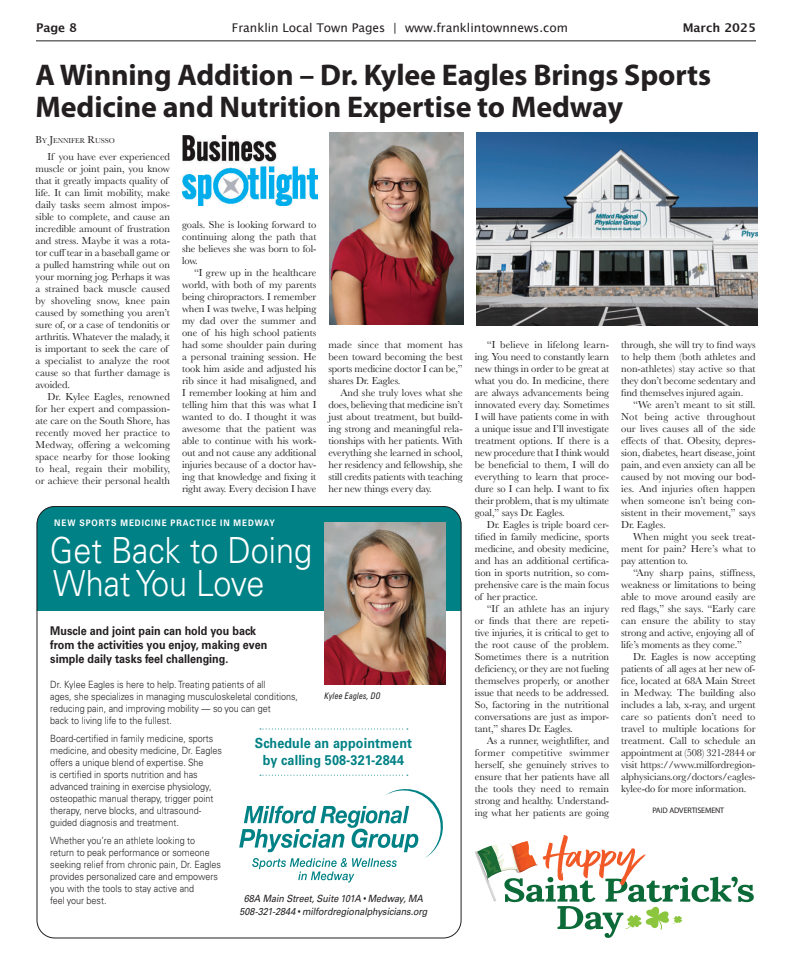
<style>
.page{position:relative;width:792px;height:972px;background:#fff}
.page>*{position:absolute;margin:0;border:0;box-sizing:border-box;transform-origin:0 0}
.t1{font:300 36px/33px "Univers LT Pro 45";color:#fff;scale:.9 1}
.t2{font:700 30px/32px "Myriad Pro";letter-spacing:-.005em;color:#231f20}
.t3{font:700 14px/17px "Univers LT Pro 65";letter-spacing:.01em;color:#008185;text-align:center;scale:.9 1}
.t4{font:700 12px/14px "Univers LT Pro 65";color:#231f20;scale:.9 1}
.t5{font:12px "Lucida Grande";color:#231f20}
.t6{font:700 12px "Lucida Grande";color:#231f20}
.t7{font:10.5px/12px "Baskerville";letter-spacing:-.01em;color:#231f20;text-align:justify}
.t8{font:300 10px/12px "Univers LT Pro 45";color:#231f20;scale:.9 1}
.t9{font:italic 10px/13px "Univers LT Pro 55";letter-spacing:-.01em;color:#231f20;text-align:center;scale:.9 1}
.t10{font:700 9px "Univers LT Pro 65";letter-spacing:.115em;color:#fff;scale:.9 1}
.t11{font:italic condensed 9px "Univers LT Pro";letter-spacing:.01em;color:#231f20;scale:.9 1}
.t12{font:8px "Myriad Pro";letter-spacing:-.015em;color:#231f20}
.t13{font:7.3px "Baskerville";letter-spacing:-.005em;color:#231f20}
.s1{font-size:10.5px}
.s2{font-size:7px}
</style>
<div class="page">
<hr style="left:36px;top:40px;width:720px;height:1px;background:#231f20">
<img style="left:329px;top:133px;width:134px;height:191px">
<img style="left:476px;top:133px;width:282px;height:193px">
<img style="left:182px;top:136px;width:135px;height:70px">
<div style="left:37px;top:506px;width:424px;height:105px;background:#008185"></div>
<svg style="left:239px;top:789px;width:204px;height:94px"></svg>
<img style="left:325px;top:522px;width:121px;height:162px">
<svg style="left:260px;top:729px;width:148px;height:1px"></svg>
<svg style="left:260px;top:775px;width:148px;height:1px"></svg>
<svg style="left:475px;top:835px;width:279px;height:103px"></svg>
<p class="t6" style="left:36px;top:18px;width:43px">Page 8</p>
<p class="t5" style="left:232px;top:21px;width:337px">Franklin Local Town Pages | www.franklintownnews.com</p>
<p class="t6" style="left:683px;top:18px;width:75px">March 2025</p>
<h2 class="t2" style="left:36px;top:58px;width:677px">A Winning Addition – Dr. Kylee Eagles Brings Sports<br>Medicine and Nutrition Expertise to Medway</h2>
<p class="t13" style="left:36px;top:136px;width:81px"><span class="s1">B</span>Y <span class="s1">J</span>ENNIFER <span class="s1">R</span>USSO</p>
<p class="t7" style="left:36px;top:151px;width:136px;text-align:left;text-indent:12px">If you have ever experienced muscle or joint pain, you know that it greatly impacts quality of life. It can limit mobility, make daily tasks seem almost impos&shy;sible to complete, and cause an incredible amount of frustration and stress. Maybe it was a rota&shy;tor cuff tear in a baseball game or a pulled hamstring while out on your morning jog. Perhaps it was a strained back muscle caused by shoveling snow, knee pain caused by something you aren’t sure of, or a case of tendonitis or arthritis. Whatever the malady, it is important to seek the care of a specialist to analyze the root cause so that further damage is avoided.</p>
<p class="t7" style="left:36px;top:391px;width:136px;text-indent:12px">Dr. Kylee Eagles, renowned for her expert and compassion&shy;ate care on the South Shore, has recently moved her practice to Medway, offering a welcoming space nearby for those looking to heal, regain their mobility, or achieve their personal health</p>
<p class="t7" style="left:182px;top:219px;width:136px">goals. She is looking forward to continuing along the path that she believes she was born to fol&shy;low.</p>
<p class="t7" style="left:182px;top:267px;width:136px;text-indent:12px">“I grew up in the healthcare world, with both of my parents being chiropractors. I remember when I was twelve, I was helping my dad over the summer and one of his high school patients had some shoulder pain during a personal training session. He took him aside and adjusted his rib since it had misaligned, and I remember looking at him and telling him that this was what I wanted to do. I thought it was awesome that the patient was able to continue with his work&shy;out and not cause any additional injuries because of a doctor hav&shy;ing that knowledge and fixing it right away. Every decision I have</p>
<p class="t7" style="left:475px;top:339px;width:136px;text-indent:12px">“I believe in lifelong learn&shy;ing. You need to constantly learn new things in order to be great at what you do. In medicine, there are always advancements being innovated every day. Sometimes I will have patients come in with a unique issue and I’ll investigate treatment options. If there is a new procedure that I think would be beneficial to them, I will do everything to learn that proce&shy;dure so I can help. I want to fix their problem, that is my ultimate goal,” says Dr. Eagles.</p>
<p class="t7" style="left:475px;top:519px;width:136px;text-indent:12px">Dr. Eagles is triple board cer&shy;tified in family medicine, sports medicine, and obesity medicine, and has an additional certifica&shy;tion in sports nutrition, so com&shy;prehensive care is the main focus of her practice.</p>
<p class="t7" style="left:475px;top:603px;width:136px;text-indent:12px">“If an athlete has an injury or finds that there are repeti&shy;tive injuries, it is critical to get to the root cause of the problem.<br>Sometimes there is a nutrition deficiency, or they are not fueling themselves properly, or another issue that needs to be addressed.<br>So, factoring in the nutritional conversations are just as impor&shy;tant,” shares Dr. Eagles.</p>
<p class="t7" style="left:475px;top:735px;width:136px;text-indent:12px">As a runner, weightlifter, and former competitive swimmer herself, she genuinely strives to ensure that her patients have all the tools they need to remain strong and healthy. Understand&shy;ing what her patients are going</p>
<p class="t7" style="left:621px;top:339px;width:136px">through, she will try to find ways to help them (both athletes and non-athletes) stay active so that they don’t become sedentary and find themselves injured again.</p>
<p class="t7" style="left:621px;top:399px;width:136px;text-indent:12px">“We aren’t meant to sit still.<br>Not being active throughout our lives causes all of the side effects of that. Obesity, depres&shy;sion, diabetes, heart disease, joint pain, and even anxiety can all be caused by not moving our bod&shy;ies. And injuries often happen when someone isn’t being con&shy;sistent in their movement,” says Dr. Eagles.</p>
<p class="t7" style="left:621px;top:531px;width:136px;text-indent:12px">When might you seek treat&shy;ment for pain? Here’s what to pay attention to.</p>
<p class="t7" style="left:621px;top:567px;width:136px;text-align:left;text-indent:12px">“Any sharp pains, stiffness, weakness or limitations to being able to move around easily are red flags,” she says. “Early care can ensure the ability to stay strong and active, enjoying all of life’s moments as they come.”</p>
<p class="t7" style="left:621px;top:651px;width:136px;text-indent:12px">Dr. Eagles is now accepting patients of all ages at her new of&shy;fice, located at 68A Main Street in Medway. The building also includes a lab, x-ray, and urgent care so patients don’t need to travel to multiple locations for treatment. Call to schedule an appointment at (508) 321-2844 or visit https://www.milfordregion&shy;alphysicians.org/doctors/eagles&shy;kylee-do for more information.</p>
<p class="t12" style="left:653px;top:806px;width:73px">PAID ADVERTISEMENT</p>
<p class="t7" style="left:328px;top:339px;width:136px">made since that moment has been toward becoming the best sports medicine doctor I can be,” shares Dr. Eagles.</p>
<p class="t7" style="left:328px;top:387px;width:136px;text-indent:12px">And she truly loves what she does, believing that medicine isn’t just about treatment, but build&shy;ing strong and meaningful rela&shy;tionships with her patients. With everything she learned in school, her residency and fellowship, she still credits patients with teaching her new things every day.</p>
<p class="t10" style="left:54px;top:516px;width:247px">NEW SPORTS MEDICINE PRACTICE IN MEDWAY</p>
<h1 class="t1" style="left:50px;top:533px;width:293px">Get Back to Doing<br>What You Love</h1>
<p class="t4" style="left:50px;top:623px;width:243px">Muscle and joint pain can hold you back from the activities you enjoy, making even simple daily tasks feel challenging.</p>
<p class="t8" style="left:50px;top:678px;width:277px">Dr. Kylee Eagles is here to help. Treating patients of all<br>ages, she specializes in managing musculoskeletal conditions, reducing pain, and improving mobility — so you can get<br>back to living life to the fullest.</p>
<p class="t8" style="left:50px;top:732px;width:192px">Board-certified in family medicine, sports medicine, and obesity medicine, Dr. Eagles offers a unique blend of expertise. She<br>is certified in sports nutrition and has advanced training in exercise physiology, osteopathic manual therapy, trigger point therapy, nerve blocks, and ultrasound&shy;guided diagnosis and treatment.</p>
<p class="t8" style="left:50px;top:834px;width:191px">Whether you’re an athlete looking to return to peak performance or someone seeking relief from chronic pain, Dr. Eagles provides personalized care and empowers you with the tools to stay active and<br>feel your best.</p>
<p class="t11" style="left:324px;top:690px;width:64px">Kylee Eagles, DO</p>
<h3 class="t3" style="left:255px;top:734px;width:176px">Schedule an appointment by calling 508-321-2844</h3>
<p class="t9" style="left:239px;top:892px;width:210px">68A Main Street, Suite 101A <span class="s2">•</span> Medway, MA<br>508-321-2844 <span class="s2">•</span> milfordregionalphysicians.org</p>
</div>
